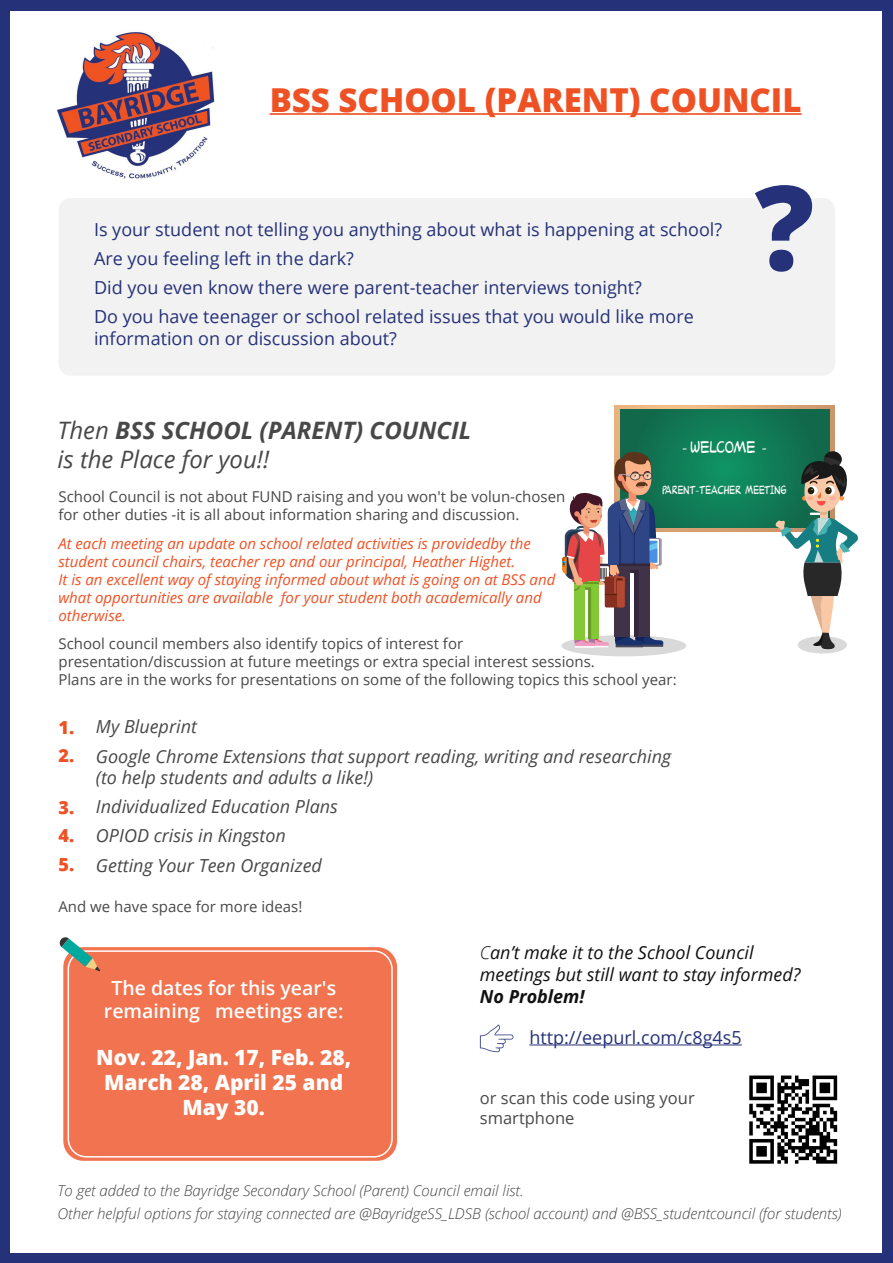
<style>
.page{position:relative;width:893px;height:1263px;background:#253179}
.page>*{position:absolute;margin:0;border:0;box-sizing:border-box;transform-origin:0 0}
.t1{font:800 117.6px "Open Sans";color:#253179}
.t2{font:800 33px "Open Sans";color:#ee5124}
.t3{font:italic 700 24px/28.8px "Open Sans";color:#484848}
.t4{font:800 21px/25.2px "Open Sans";color:#fff;text-align:center}
.t5{font:600 19.5px/23.4px "Open Sans";color:#fff;text-align:center}
.t6{font:18px/29.1px "Open Sans";color:#253179}
.t7{font:italic 18px/29.1px "Open Sans";color:#484848}
.t8{font:italic 18px/21.6px "Open Sans";color:#111}
.t9{font:800 18px/28.5px "Open Sans";color:#ee5124}
.t10{font:italic 700 18px "Open Sans";color:#111}
.t11{font:16.5px/19.8px "Open Sans";color:#484848}
.t12{font:15px/18px "Open Sans";color:#484848}
.t13{font:italic 15px/18px "Open Sans";color:#ee5124}
.t14{font:italic 300 15px/22.5px "Open Sans";color:#444}
.t15{font:14.7px "Peanuts";letter-spacing:-.015em;color:#fff}
.t16{font:10.5px "Peanuts";color:#fff}
.s1{font-weight:400}
.s2{font-family:"Myriad Pro"}
.s3{font-weight:300}
</style>
<div class="page">
<div style="left:11px;top:11px;width:871px;height:1241px;background:#fff"></div>
<img style="left:57px;top:32px;width:158px;height:147px">
<hr style="left:270px;top:113px;width:532px;height:2px;background:#ee5124">
<div style="left:58px;top:198px;width:777px;height:178px;background:#f2f2f2;border-radius:13px"></div>
<div style="left:63px;top:947px;width:334px;height:214px;background:#f1734f;border-radius:20px"></div>
<div style="left:68px;top:950px;width:325px;height:207px;border:2px solid #fff;border-radius:18px"></div>
<svg style="left:59px;top:937px;width:42px;height:34px"></svg>
<img style="left:749px;top:1075px;width:89px;height:89px">
<hr style="left:529px;top:1044px;width:213px;height:1px;background:#253179">
<svg style="left:480px;top:1024px;width:33px;height:28px"></svg>
<svg style="left:614px;top:405px;width:221px;height:127px;background:#daa676"></svg>
<svg style="left:620px;top:409px;width:209px;height:119px;background:#107a56"></svg>
<div style="left:798px;top:636px;width:49px;height:17px;background:#d9d9d9;border-radius:50%"></div>
<svg style="left:775px;top:451px;width:83px;height:199px"></svg>
<div style="left:561px;top:635px;width:125px;height:21px;background:#d9d9d9;border-radius:50%"></div>
<svg style="left:562px;top:447px;width:102px;height:201px"></svg>
<h2 class="t2" style="left:270px;top:74px;width:533px">BSS SCHOOL (PARENT) COUNCIL</h2>
<p class="t6" style="left:94px;top:214px;width:630px">Is your student not telling you anything about what is happening at school?<br>Are you feeling left in the dark?<br>Did you even know there were parent-teacher interviews tonight?<br>Do you have teenager or school related issues that you would like more</p>
<p class="t6" style="left:94px;top:323px;width:304px">information on or discussion about?</p>
<h1 class="t1" style="left:755px;top:138px;width:61px">?</h1>
<h3 class="t3" style="left:57px;top:415px;width:415px"><span class="s1">Then</span> BSS SCHOOL (PARENT) COUNCIL <span class="s1">is the Place for you!!</span></h3>
<p class="t15" style="left:682px;top:439px;width:86px"><span class="s2">-</span> WELCOME <span class="s2">-</span></p>
<p class="t16" style="left:663px;top:484px;width:125px">PARENT<span class="s2">-</span>TEACHER MEETING</p>
<p class="t12" style="left:58px;top:487px;width:508px">School Council is not about FUND raising and you won't be volun-chosen for other duties -it is all about information sharing and discussion.</p>
<p class="t13" style="left:58px;top:534px;width:498px">At each meeting an update on school related activities is providedby the student council chairs, teacher rep and our principal, Heather Highet.<br>It is an excellent way of staying informed about what is going on at BSS and what opportunities are available for your student both academically and otherwise.</p>
<p class="t12" style="left:58px;top:634px;width:620px">School council members also identify topics of interest for<br>presentation/discussion at future meetings or extra special interest sessions.<br>Plans are in the works for presentations on some of the following topics this school year:</p>
<p class="t9" style="left:58px;top:711px;width:17px;line-height:29px">1.<br>2.</p>
<p class="t9" style="left:58px;top:792px;width:17px;text-align:justify">3.<br>4.<br>5.</p>
<p class="t7" style="left:96px;top:712px;width:577px">My Blueprint<br>Google Chrome Extensions that support reading, writing and researching</p>
<p class="t7" style="left:96px;top:763px;width:279px">(to help students and adults a like!)<br>Individualized Education Plans<br>OPIOD crisis in Kingston<br>Getting Your Teen Organized</p>
<p class="t12" style="left:58px;top:897px;width:245px">And we have space for more ideas!</p>
<h3 class="t5" style="left:104px;top:975px;width:241px">The dates for this year's remaining meetings are:</h3>
<h3 class="t4" style="left:96px;top:1043px;width:256px">Nov. 22, Jan. 17, Feb. 28,<br>March 28, April 25 and<br>May 30.</h3>
<p class="t8" style="left:480px;top:942px;width:322px"><span class="s3">C</span>an’t make it to the School Council meetings but still want to stay informed?</p>
<p class="t10" style="left:480px;top:983px;width:106px">No Problem!</p>
<p class="t6" style="left:529px;top:1022px;width:214px">http://eepurl.com/c8g4s5</p>
<p class="t11" style="left:480px;top:1088px;width:216px">or scan this code using your smartphone</p>
<p class="t14" style="left:57px;top:1179px;width:786px">To get added to the Bayridge Secondary School (Parent) Council email list.<br>Other helpful options for staying connected are @BayridgeSS_LDSB (school account) and @BSS_studentcouncil (for students)</p>
</div>
